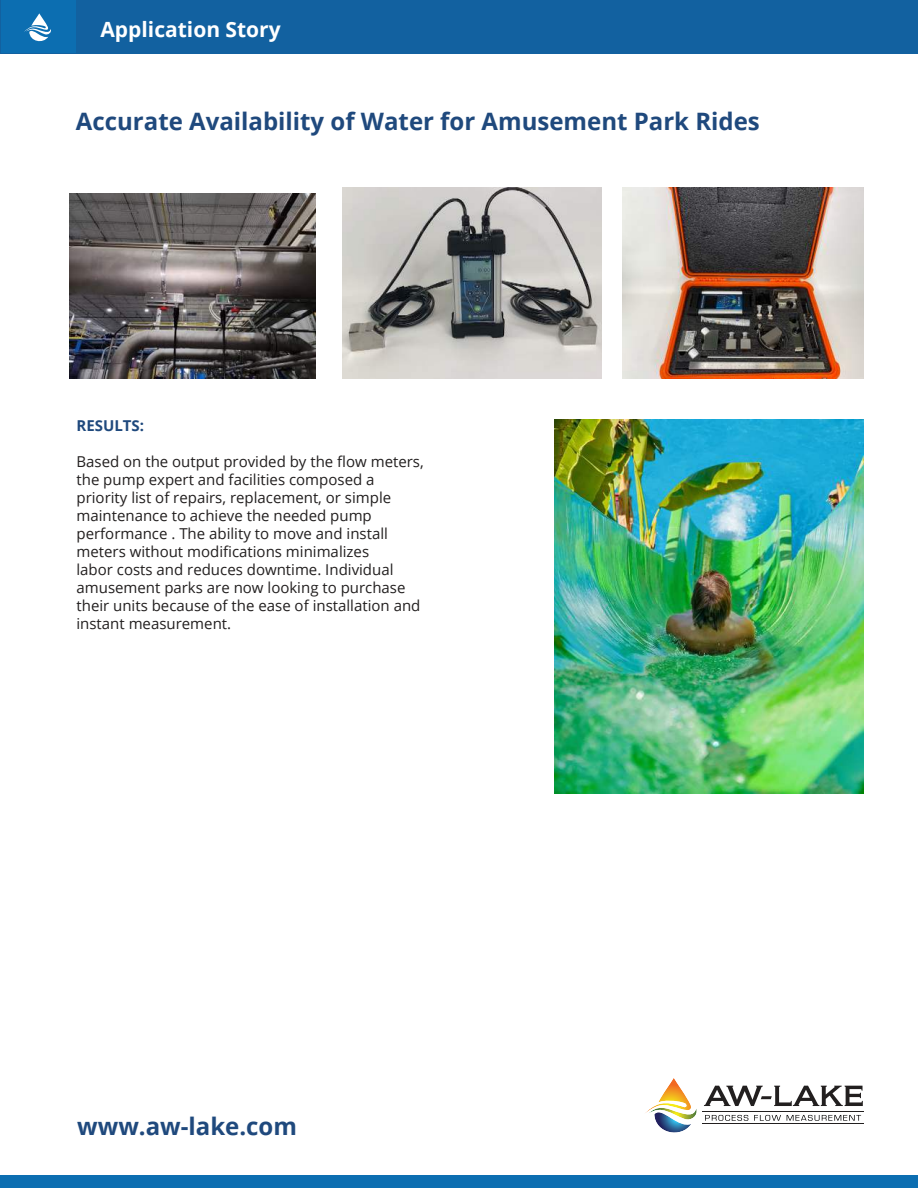
<style>
.page{position:relative;width:918px;height:1188px;background:#fff}
.page>*{position:absolute;margin:0;border:0;box-sizing:border-box;transform-origin:0 0}
.t1{font:700 24px "Open Sans";color:#1f497d}
.t2{font:700 21px "Open Sans";color:#fff}
.t3{font:15px/18px "Open Sans";color:#221f1f}
.t4{font:700 15px "Open Sans";color:#1f497d}
</style>
<div class="page">
<div style="left:0;top:0;width:918px;height:54px;background:#1261a0"></div>
<div style="left:2px;top:0;width:74px;height:52px;background:#0c6eb1"></div>
<svg style="left:24px;top:13px;width:27px;height:29px"></svg>
<div style="left:0;top:1175px;width:918px;height:13px;background:#0c6eb1"></div>
<img style="left:655px;top:1120px;width:36px;height:13px">
<img style="left:645px;top:1078px;width:46px;height:35px">
<img style="left:648px;top:1108px;width:49px;height:12px">
<svg style="left:704px;top:1086px;width:159px;height:20px"></svg>
<hr style="left:703px;top:1111px;width:161px;height:1px;background:#221f1f">
<hr style="left:703px;top:1123px;width:161px;height:1px;background:#221f1f">
<svg style="left:705px;top:1115px;width:43px;height:6px"></svg>
<svg style="left:754px;top:1115px;width:27px;height:6px"></svg>
<svg style="left:787px;top:1115px;width:74px;height:6px"></svg>
<img style="left:343px;top:187px;width:259px;height:191px">
<img style="left:622px;top:187px;width:242px;height:191px">
<img style="left:554px;top:420px;width:310px;height:374px">
<img style="left:69px;top:193px;width:246px;height:185px">
<h2 class="t2" style="left:100px;top:21px;width:182px">Application Story</h2>
<h1 class="t1" style="left:76px;top:111px;width:685px">Accurate Availability of Water for Amusement Park Rides</h1>
<p class="t4" style="left:76px;top:420px;width:69px">RESULTS:</p>
<p class="t3" style="left:76px;top:452px;width:349px">Based on the output provided by the flow meters, the pump expert and facilities composed a priority list of repairs, replacement, or simple maintenance to achieve the needed pump performance . The ability to move and install meters without modifications minimalizes<br>labor costs and reduces downtime. Individual amusement parks are now looking to purchase their units because of the ease of installation and instant measurement.</p>
<h1 class="t1" style="left:77px;top:1117px;width:221px">www.aw-lake.com</h1>
</div>
